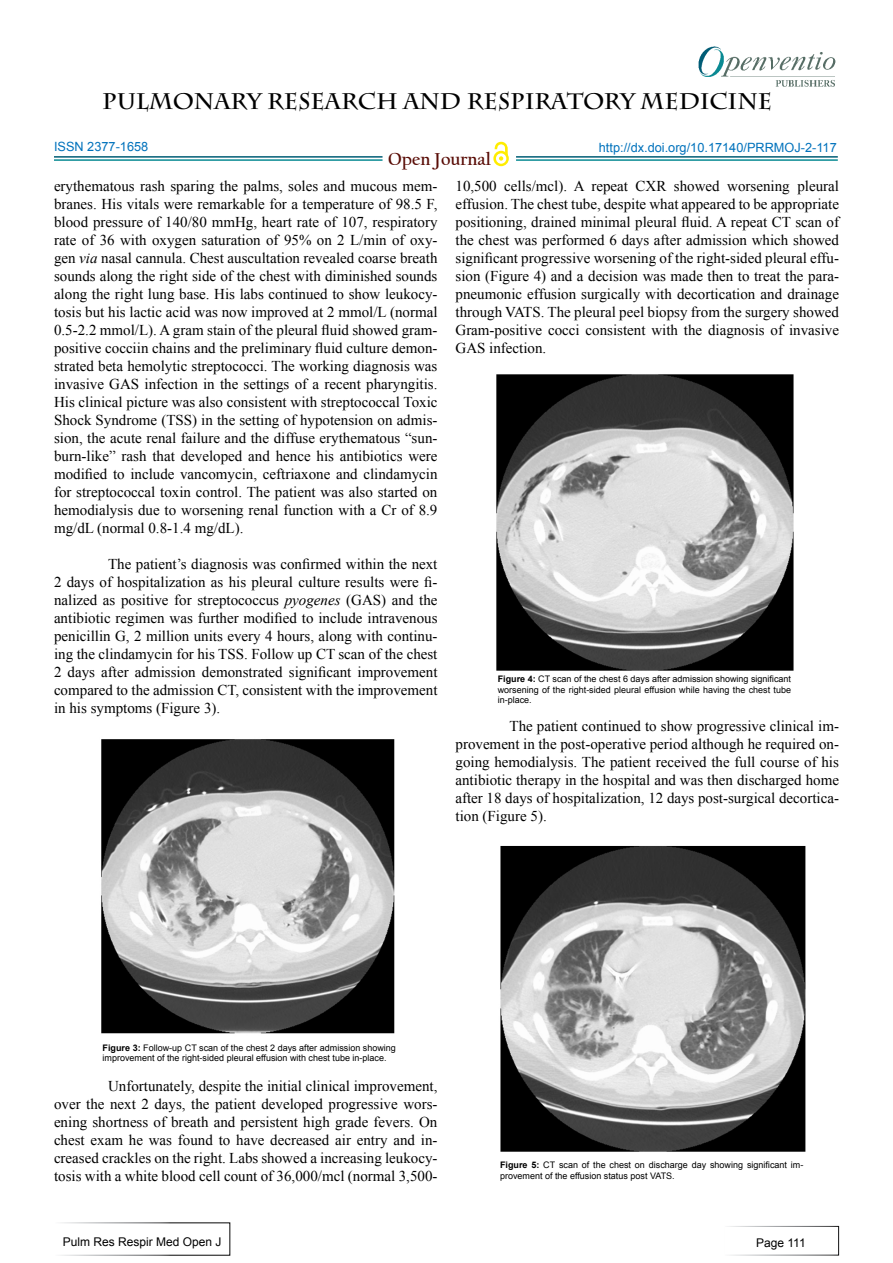
<style>
.page{position:relative;width:893px;height:1263px;background:#fff}
.page>*{position:absolute;margin:0;border:0;box-sizing:border-box;transform-origin:0 0}
.t1{font:700 22.5px "Charlemagne Std";color:#000}
.t2{font:700 18.15px "Californian FB";color:#580b05}
.t3{font:15px/18px "Times New Roman";color:#000;text-align:justify}
.t4{font:12.75px "Arial";color:#0072bc}
.t5{font:12px "Arial";color:#000}
.t6{font:9px/10.8px "Arial";color:#000}
.s1{font-style:italic}
.s2{font-weight:700}
</style>
<div class="page">
<hr style="left:54px;top:156px;width:328px;height:2px;background:#015d75">
<hr style="left:54px;top:159px;width:328px;height:2px;background:#0a8b93">
<hr style="left:516px;top:156px;width:322px;height:2px;background:#015d75">
<hr style="left:516px;top:159px;width:322px;height:2px;background:#0a8b93">
<svg style="left:493px;top:151px;width:16px;height:15px"></svg>
<div style="left:496px;top:153px;width:10px;height:11px;background:#fff;border-radius:50%"></div>
<svg style="left:495px;top:141px;width:13px;height:20px"></svg>
<div style="left:54px;top:1222px;width:176px;height:33px;border:1px solid #fff"></div>
<div style="left:723px;top:1226px;width:116px;height:29px;border:1px solid #fff"></div>
<img style="left:698px;top:46px;width:138px;height:41px">
<img style="left:101px;top:739px;width:294px;height:295px">
<img style="left:496px;top:374px;width:298px;height:297px">
<img style="left:500px;top:845px;width:306px;height:307px">
<h1 class="t1" style="left:102px;top:88px;width:671px">PULMONARY RESEARCH AND RESPIRATORY MEDICINE</h1>
<p class="t4" style="left:54px;top:139px;width:96px">ISSN 2377-1658</p>
<p class="t2" style="left:388px;top:148px;width:104px">Open Journal</p>
<p class="t4" style="left:599px;top:139px;width:239px">http://dx.doi.org/10.17140/PRRMOJ-2-117</p>
<p class="t3" style="left:54px;top:177px;width:385px">erythematous rash sparing the palms, soles and mucous mem&shy;branes. His vitals were remarkable for a temperature of 98.5 F, blood pressure of 140/80 mmHg, heart rate of 107, respiratory rate of 36 with oxygen saturation of 95% on 2 L/min of oxy&shy;gen <span class="s1">via</span> nasal cannula. Chest auscultation revealed coarse breath sounds along the right side of the chest with diminished sounds along the right lung base. His labs continued to show leukocy&shy;tosis but his lactic acid was now improved at 2 mmol/L (normal 0.5-2.2 mmol/L). A gram stain of the pleural fluid showed gram&shy;positive cocciin chains and the preliminary fluid culture demon&shy;strated beta hemolytic streptococci. The working diagnosis was invasive GAS infection in the settings of a recent pharyngitis.<br>His clinical picture was also consistent with streptococcal Toxic Shock Syndrome (TSS) in the setting of hypotension on admis&shy;sion, the acute renal failure and the diffuse erythematous “sun&shy;burn-like” rash that developed and hence his antibiotics were modified to include vancomycin, ceftriaxone and clindamycin for streptococcal toxin control. The patient was also started on hemodialysis due to worsening renal function with a Cr of 8.9 mg/dL (normal 0.8-1.4 mg/dL).</p>
<p class="t3" style="left:54px;top:555px;width:385px;text-indent:54px">The patient’s diagnosis was confirmed within the next 2 days of hospitalization as his pleural culture results were fi&shy;nalized as positive for streptococcus <span class="s1">pyogenes</span> (GAS) and the antibiotic regimen was further modified to include intravenous penicillin G, 2 million units every 4 hours, along with continu&shy;ing the clindamycin for his TSS. Follow up CT scan of the chest 2 days after admission demonstrated significant improvement compared to the admission CT, consistent with the improvement in his symptoms (Figure 3).</p>
<p class="t3" style="left:455px;top:177px;width:385px">10,500 cells/mcl). A repeat CXR showed worsening pleural effusion. The chest tube, despite what appeared to be appropriate positioning, drained minimal pleural fluid. A repeat CT scan of the chest was performed 6 days after admission which showed significant progressive worsening of the right-sided pleural effu&shy;sion (Figure 4) and a decision was made then to treat the para&shy;pneumonic effusion surgically with decortication and drainage through VATS. The pleural peel biopsy from the surgery showed Gram-positive cocci consistent with the diagnosis of invasive GAS infection.</p>
<p class="t6" style="left:498px;top:673px;width:295px;text-align:justify"><span class="s2">Figure 4:</span> CT scan of the chest 6 days after admission showing significant worsening of the right-sided pleural effusion while having the chest tube in-place.</p>
<p class="t3" style="left:455px;top:717px;width:385px;text-indent:54px">The patient continued to show progressive clinical im&shy;provement in the post-operative period although he required on&shy;going hemodialysis. The patient received the full course of his antibiotic therapy in the hospital and was then discharged home after 18 days of hospitalization, 12 days post-surgical decortica&shy;tion (Figure 5).</p>
<p class="t6" style="left:103px;top:1042px;width:295px"><span class="s2">Figure 3:</span> Follow-up CT scan of the chest 2 days after admission showing improvement of the right-sided pleural effusion with chest tube in-place.</p>
<p class="t3" style="left:54px;top:1077px;width:385px;text-indent:54px">Unfortunately, despite the initial clinical improvement, over the next 2 days, the patient developed progressive wors&shy;ening shortness of breath and persistent high grade fevers. On chest exam he was found to have decreased air entry and in&shy;creased crackles on the right. Labs showed a increasing leukocy&shy;tosis with a white blood cell count of 36,000/mcl (normal 3,500-</p>
<p class="t5" style="left:63px;top:1234px;width:160px">Pulm Res Respir Med Open J</p>
<p class="t6" style="left:500px;top:1159px;width:305px"><span class="s2">Figure 5:</span> CT scan of the chest on discharge day showing significant im&shy;provement of the effusion status post VATS.</p>
<p class="t5" style="left:756px;top:1234px;width:51px">Page 111</p>
</div>
